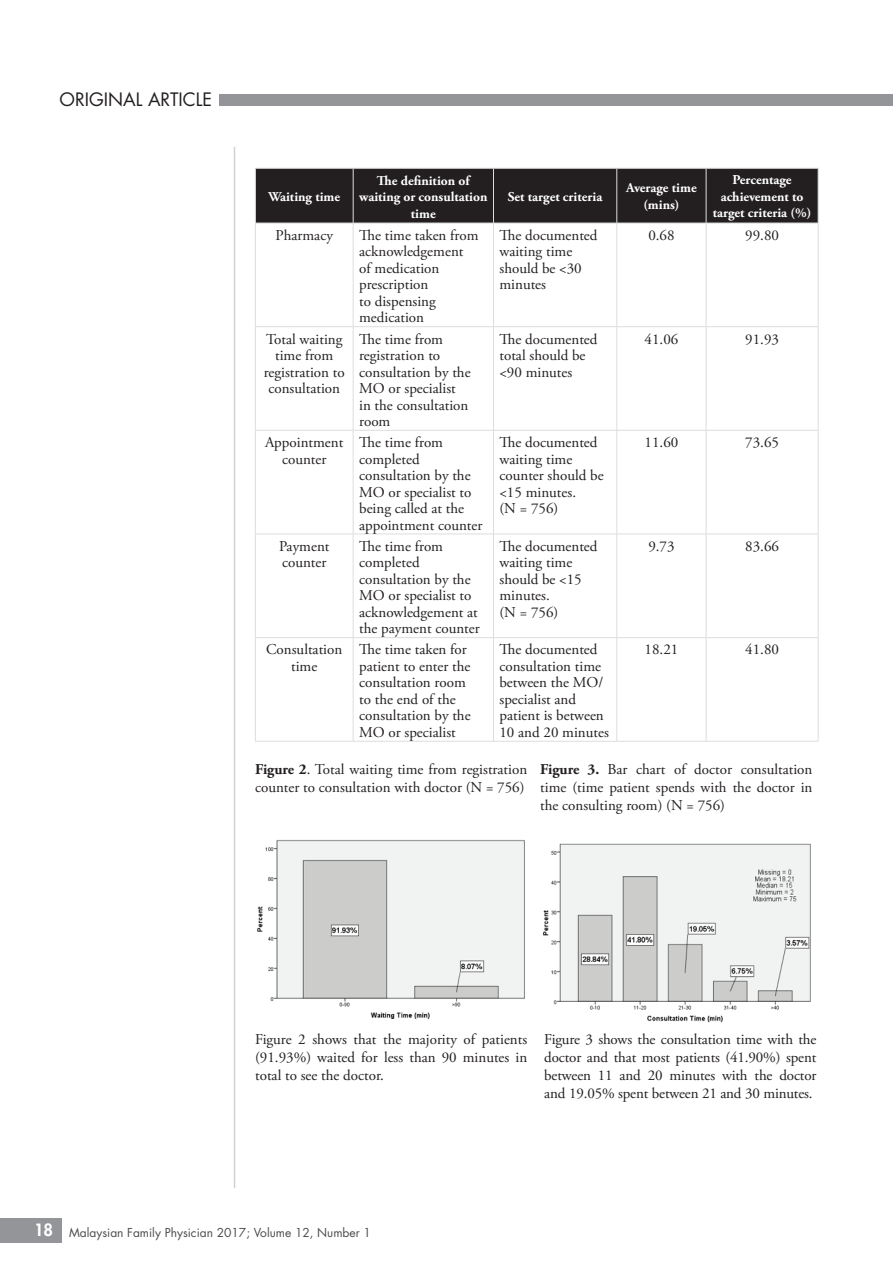
<style>
.page{position:relative;width:893px;height:1263px;background:#fff}
.page>*{position:absolute;margin:0;border:0;box-sizing:border-box;transform-origin:0 0}
.t1{font:18px "Futura Std";color:#231f20}
.t2{font:800 16.5px "Futura Std";color:#fff}
.t3{font:15px/16.5px "Adobe Garamond Pro";color:#231f20}
.t4{font:700 13.5px/16.5px "Adobe Garamond Pro";color:#fff;text-align:center}
.t5{font:12px "Futura Std";color:#4b4c4d}
.s1{font-weight:700}
</style>
<div class="page">
<div style="left:0;top:1218px;width:62px;height:24px;background:#939598"></div>
<div style="left:219px;top:95px;width:674px;height:11px;background:#939598"></div>
<hr style="left:234px;top:147px;width:1px;height:1041px;background:#d1d2d4">
<div style="left:256px;top:169px;width:562px;height:54px;background:#231f20"></div>
<hr style="left:255px;top:168px;width:98px;height:1px;background:#dcdddf">
<hr style="left:255px;top:168px;width:1px;height:55px;background:#dcdddf">
<hr style="left:353px;top:168px;width:140px;height:1px;background:#dcdddf">
<hr style="left:353px;top:168px;width:1px;height:55px;background:#dcdddf">
<hr style="left:493px;top:168px;width:124px;height:1px;background:#dcdddf">
<hr style="left:493px;top:168px;width:1px;height:55px;background:#dcdddf">
<hr style="left:617px;top:168px;width:89px;height:1px;background:#dcdddf">
<hr style="left:617px;top:168px;width:1px;height:55px;background:#dcdddf">
<hr style="left:706px;top:168px;width:112px;height:1px;background:#dcdddf">
<hr style="left:706px;top:168px;width:1px;height:55px;background:#dcdddf">
<hr style="left:818px;top:168px;width:1px;height:55px;background:#dcdddf">
<hr style="left:255px;top:223px;width:98px;height:1px;background:#dcdddf">
<hr style="left:255px;top:223px;width:1px;height:103px;background:#dcdddf">
<hr style="left:353px;top:223px;width:140px;height:1px;background:#dcdddf">
<hr style="left:353px;top:223px;width:1px;height:103px;background:#dcdddf">
<hr style="left:493px;top:223px;width:124px;height:1px;background:#dcdddf">
<hr style="left:493px;top:223px;width:1px;height:103px;background:#dcdddf">
<hr style="left:617px;top:223px;width:89px;height:1px;background:#dcdddf">
<hr style="left:617px;top:223px;width:1px;height:103px;background:#dcdddf">
<hr style="left:706px;top:223px;width:112px;height:1px;background:#dcdddf">
<hr style="left:706px;top:223px;width:1px;height:103px;background:#dcdddf">
<hr style="left:818px;top:223px;width:1px;height:103px;background:#dcdddf">
<hr style="left:255px;top:326px;width:98px;height:1px;background:#dcdddf">
<hr style="left:255px;top:327px;width:1px;height:103px;background:#dcdddf">
<hr style="left:353px;top:326px;width:140px;height:1px;background:#dcdddf">
<hr style="left:353px;top:327px;width:1px;height:103px;background:#dcdddf">
<hr style="left:493px;top:326px;width:124px;height:1px;background:#dcdddf">
<hr style="left:493px;top:327px;width:1px;height:103px;background:#dcdddf">
<hr style="left:617px;top:326px;width:89px;height:1px;background:#dcdddf">
<hr style="left:617px;top:327px;width:1px;height:103px;background:#dcdddf">
<hr style="left:706px;top:326px;width:112px;height:1px;background:#dcdddf">
<hr style="left:706px;top:327px;width:1px;height:103px;background:#dcdddf">
<hr style="left:818px;top:327px;width:1px;height:103px;background:#dcdddf">
<hr style="left:255px;top:430px;width:98px;height:1px;background:#dcdddf">
<hr style="left:255px;top:430px;width:1px;height:104px;background:#dcdddf">
<hr style="left:353px;top:430px;width:140px;height:1px;background:#dcdddf">
<hr style="left:353px;top:430px;width:1px;height:104px;background:#dcdddf">
<hr style="left:493px;top:430px;width:124px;height:1px;background:#dcdddf">
<hr style="left:493px;top:430px;width:1px;height:104px;background:#dcdddf">
<hr style="left:617px;top:430px;width:89px;height:1px;background:#dcdddf">
<hr style="left:617px;top:430px;width:1px;height:104px;background:#dcdddf">
<hr style="left:706px;top:430px;width:112px;height:1px;background:#dcdddf">
<hr style="left:706px;top:430px;width:1px;height:104px;background:#dcdddf">
<hr style="left:818px;top:430px;width:1px;height:104px;background:#dcdddf">
<hr style="left:255px;top:534px;width:98px;height:1px;background:#dcdddf">
<hr style="left:255px;top:534px;width:1px;height:103px;background:#dcdddf">
<hr style="left:353px;top:534px;width:140px;height:1px;background:#dcdddf">
<hr style="left:353px;top:534px;width:1px;height:103px;background:#dcdddf">
<hr style="left:493px;top:534px;width:124px;height:1px;background:#dcdddf">
<hr style="left:493px;top:534px;width:1px;height:103px;background:#dcdddf">
<hr style="left:617px;top:534px;width:89px;height:1px;background:#dcdddf">
<hr style="left:617px;top:534px;width:1px;height:103px;background:#dcdddf">
<hr style="left:706px;top:534px;width:112px;height:1px;background:#dcdddf">
<hr style="left:706px;top:534px;width:1px;height:103px;background:#dcdddf">
<hr style="left:818px;top:534px;width:1px;height:103px;background:#dcdddf">
<hr style="left:255px;top:637px;width:98px;height:1px;background:#dcdddf">
<hr style="left:255px;top:638px;width:1px;height:103px;background:#dcdddf">
<hr style="left:353px;top:637px;width:140px;height:1px;background:#dcdddf">
<hr style="left:353px;top:638px;width:1px;height:103px;background:#dcdddf">
<hr style="left:493px;top:637px;width:124px;height:1px;background:#dcdddf">
<hr style="left:493px;top:638px;width:1px;height:103px;background:#dcdddf">
<hr style="left:617px;top:637px;width:89px;height:1px;background:#dcdddf">
<hr style="left:617px;top:638px;width:1px;height:103px;background:#dcdddf">
<hr style="left:706px;top:637px;width:112px;height:1px;background:#dcdddf">
<hr style="left:706px;top:638px;width:1px;height:103px;background:#dcdddf">
<hr style="left:818px;top:638px;width:1px;height:103px;background:#dcdddf">
<hr style="left:255px;top:741px;width:98px;height:1px;background:#dcdddf">
<hr style="left:353px;top:741px;width:140px;height:1px;background:#dcdddf">
<hr style="left:493px;top:741px;width:124px;height:1px;background:#dcdddf">
<hr style="left:617px;top:741px;width:89px;height:1px;background:#dcdddf">
<hr style="left:706px;top:741px;width:112px;height:1px;background:#dcdddf">
<img style="left:257px;top:840px;width:268px;height:179px">
<img style="left:542px;top:843px;width:269px;height:180px">
<p class="t1" style="left:60px;top:88px;width:154px">original article</p>
<p class="t4" style="left:268px;top:188px;width:73px">Waiting time</p>
<p class="t4" style="left:359px;top:173px;width:130px">The definition of waiting or consultation time</p>
<p class="t4" style="left:508px;top:189px;width:96px">Set target criteria</p>
<p class="t4" style="left:626px;top:180px;width:72px">Average time (mins)</p>
<p class="t4" style="left:713px;top:172px;width:100px">Percentage achievement to target criteria (%)</p>
<p class="t3" style="left:276px;top:227px;width:59px">Pharmacy</p>
<p class="t3" style="left:359px;top:227px;width:121px">The time taken from acknowledgement of medication prescription<br>to dispensing medication</p>
<p class="t3" style="left:499px;top:227px;width:100px">The documented waiting time should be &lt;30 minutes</p>
<p class="t3" style="left:648px;top:227px;width:28px">0.68</p>
<p class="t3" style="left:745px;top:227px;width:35px">99.80</p>
<p class="t3" style="left:264px;top:331px;width:83px;text-align:center">Total waiting time from registration to consultation</p>
<p class="t3" style="left:359px;top:331px;width:113px">The time from registration to consultation by the<br>MO or specialist in the consultation room</p>
<p class="t3" style="left:499px;top:331px;width:100px">The documented total should be &lt;90 minutes</p>
<p class="t3" style="left:645px;top:331px;width:35px">41.06</p>
<p class="t3" style="left:745px;top:331px;width:35px">91.93</p>
<p class="t3" style="left:265px;top:435px;width:80px;text-align:center">Appointment counter</p>
<p class="t3" style="left:359px;top:435px;width:125px">The time from completed consultation by the<br>MO or specialist to being called at the appointment counter</p>
<p class="t3" style="left:499px;top:435px;width:106px">The documented waiting time counter should be &lt;15 minutes.<br>(N = 756)</p>
<p class="t3" style="left:645px;top:435px;width:35px">11.60</p>
<p class="t3" style="left:745px;top:435px;width:35px">73.65</p>
<p class="t3" style="left:279px;top:538px;width:52px">Payment counter</p>
<p class="t3" style="left:359px;top:538px;width:122px">The time from completed consultation by the<br>MO or specialist to acknowledgement at the payment counter</p>
<p class="t3" style="left:499px;top:538px;width:100px">The documented waiting time should be &lt;15 minutes.<br>(N = 756)</p>
<p class="t3" style="left:648px;top:538px;width:28px">9.73</p>
<p class="t3" style="left:745px;top:538px;width:35px">83.66</p>
<p class="t3" style="left:266px;top:642px;width:78px;text-align:center">Consultation time</p>
<p class="t3" style="left:359px;top:642px;width:113px">The time taken for patient to enter the consultation room to the end of the consultation by the<br>MO or specialist</p>
<p class="t3" style="left:499px;top:642px;width:111px">The documented consultation time between the MO/ specialist and patient is between<br>10 and 20 minutes</p>
<p class="t3" style="left:645px;top:642px;width:35px">18.21</p>
<p class="t3" style="left:745px;top:642px;width:35px">41.80</p>
<p class="t3" style="left:255px;top:761px;width:274px;line-height:18px"><span class="s1">Figure 2</span>. Total waiting time from registration counter to consultation with doctor (N = 756)</p>
<p class="t3" style="left:540px;top:761px;width:274px;line-height:18px;text-align:justify"><span class="s1">Figure 3.</span> Bar chart of doctor consultation time (time patient spends with the doctor in the consulting room) (N = 756)</p>
<p class="t3" style="left:255px;top:1031px;width:274px;line-height:18px;text-align:justify">Figure 2 shows that the majority of patients (91.93%) waited for less than 90 minutes in total to see the doctor.</p>
<p class="t3" style="left:544px;top:1031px;width:274px;line-height:18px;text-align:justify">Figure 3 shows the consultation time with the doctor and that most patients (41.90%) spent between 11 and 20 minutes with the doctor and 19.05% spent between 21 and 30 minutes.</p>
<p class="t2" style="left:34px;top:1220px;width:21px">18</p>
<p class="t5" style="left:69px;top:1225px;width:303px">Malaysian Family Physician 2017; Volume 12, N umber 1</p>
</div>
